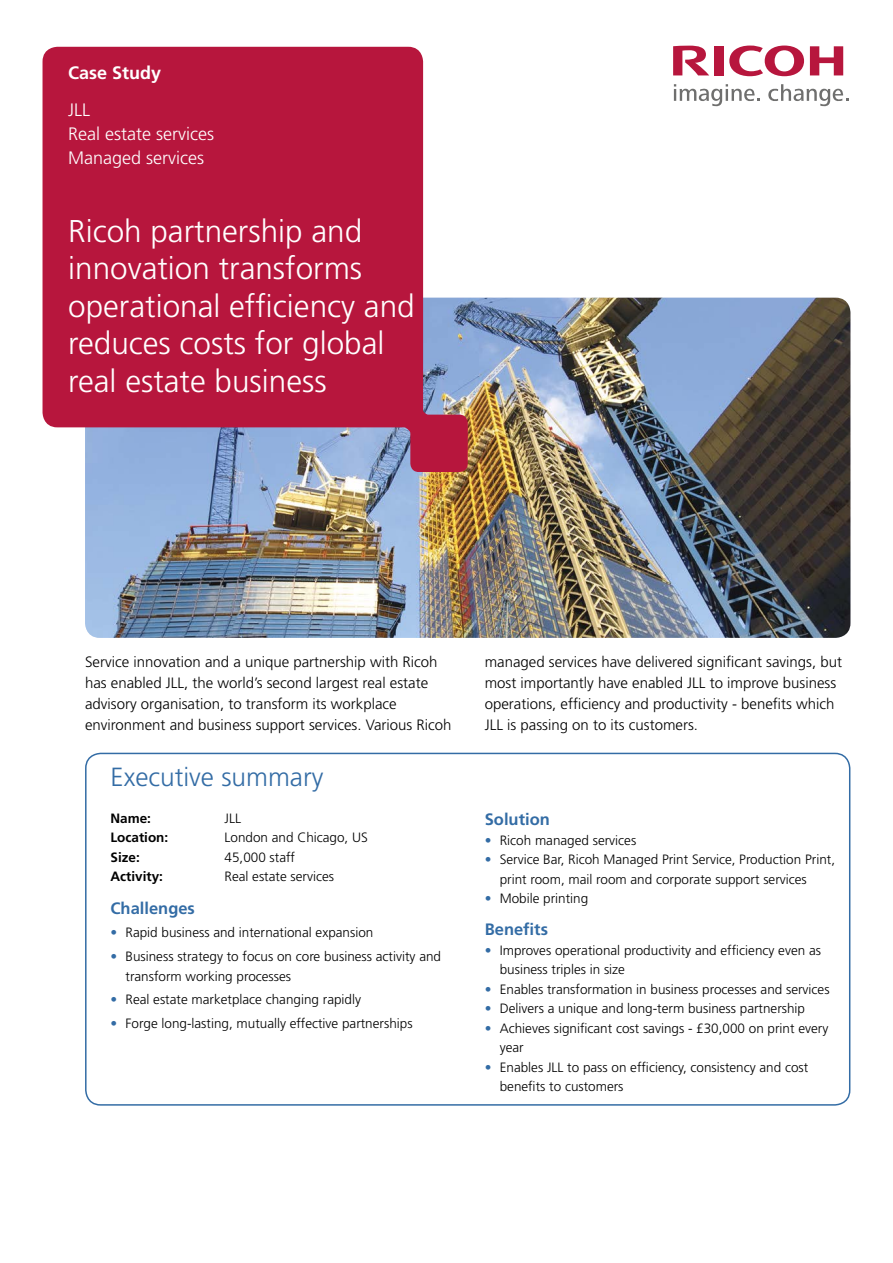
<style>
.page{position:relative;width:893px;height:1263px;background:#fff}
.page>*{position:absolute;margin:0;border:0;box-sizing:border-box;transform-origin:0 0}
.t1{font:300 31.5px/37.5px "Frutiger";color:#fff}
.t2{font:300 26.25px "Frutiger";color:#336ca5}
.t3{font:300 18px/24px "Frutiger";color:#fff}
.t4{font:700 18px "Frutiger";color:#fff}
.t5{font:700 16.5px "Frutiger";color:#336ca5}
.t6{font:300 15px/21px "Frutiger";color:#000}
.t7{font:300 13.5px/19.5px "Frutiger";color:#000}
.t8{font:700 13.5px "Frutiger";color:#000}
.s1{color:#336ca5}
</style>
<div class="page">
<img style="left:85px;top:298px;width:765px;height:340px">
<svg style="left:729px;top:46px;width:75px;height:30px"></svg>
<svg style="left:810px;top:46px;width:33px;height:29px"></svg>
<div style="left:714px;top:46px;width:10px;height:29px;background:#b7163d"></div>
<svg style="left:673px;top:46px;width:36px;height:29px"></svg>
<svg style="left:674px;top:84px;width:86px;height:23px"></svg>
<svg style="left:768px;top:84px;width:80px;height:23px"></svg>
<svg style="left:43px;top:47px;width:425px;height:425px;background:#b7375b"></svg>
<div style="left:85px;top:753px;width:765px;height:353px;border:2px solid #336ca5;border-radius:15px"></div>
<h3 class="t4" style="left:68px;top:62px;width:95px">Case Study</h3>
<h3 class="t3" style="left:68px;top:98px;width:147px">JLL<br>Real estate services<br>Managed services</h3>
<h1 class="t1" style="left:68px;top:212px;width:348px">Ricoh partnership and innovation transforms operational efficiency and reduces costs for global real estate business</h1>
<p class="t6" style="left:85px;top:651px;width:368px">Service innovation and a unique partnership with Ricoh has enabled JLL, the world’s second largest real estate advisory organisation, to transform its workplace environment and business support services. Various Ricoh</p>
<p class="t6" style="left:485px;top:651px;width:359px">managed services have delivered significant savings, but most importantly have enabled JLL to improve business operations, efficiency and productivity - benefits which JLL is passing on to its customers.</p>
<h2 class="t2" style="left:111px;top:762px;width:214px">Executive summary</h2>
<p class="t8" style="left:111px;top:810px;width:42px">Name:</p>
<p class="t7" style="left:225px;top:808px;width:18px">JLL</p>
<p class="t8" style="left:111px;top:830px;width:59px">Location:</p>
<p class="t7" style="left:225px;top:828px;width:145px">London and Chicago, US</p>
<p class="t8" style="left:111px;top:849px;width:31px">Size:</p>
<p class="t7" style="left:225px;top:847px;width:72px">45,000 staff</p>
<p class="t8" style="left:111px;top:869px;width:54px">Activity:</p>
<p class="t7" style="left:225px;top:867px;width:111px">Real estate services</p>
<p class="t5" style="left:111px;top:898px;width:86px">Challenges</p>
<p class="t7" style="left:111px;top:923px;width:264px"><span class="s1">•</span> Rapid business and international expansion</p>
<p class="t7" style="left:126px;top:947px;width:317px;text-indent:-15px"><span class="s1">•</span> Business strategy to focus on core business activity and transform working processes</p>
<p class="t7" style="left:111px;top:990px;width:252px"><span class="s1">•</span> Real estate marketplace changing rapidly</p>
<p class="t7" style="left:111px;top:1014px;width:304px"><span class="s1">•</span> Forge long-lasting, mutually effective partnerships</p>
<p class="t5" style="left:485px;top:810px;width:67px">Solution</p>
<p class="t7" style="left:485px;top:830px;width:153px"><span class="s1">•</span> Ricoh managed services</p>
<p class="t7" style="left:500px;top:850px;width:337px;text-indent:-15px"><span class="s1">•</span> Service Bar, Ricoh Managed Print Service, Production Print, print room, mail room and corporate support services</p>
<p class="t7" style="left:485px;top:889px;width:105px"><span class="s1">•</span> Mobile printing</p>
<p class="t5" style="left:485px;top:920px;width:65px">Benefits</p>
<p class="t7" style="left:500px;top:940px;width:323px;text-indent:-15px"><span class="s1">•</span> Improves operational productivity and efficiency even as business triples in size</p>
<p class="t7" style="left:485px;top:979px;width:346px"><span class="s1">•</span> Enables transformation in business processes and services</p>
<p class="t7" style="left:485px;top:999px;width:322px"><span class="s1">•</span> Delivers a unique and long-term business partnership</p>
<p class="t7" style="left:500px;top:1018px;width:330px;text-indent:-15px"><span class="s1">•</span> Achieves significant cost savings - £30,000 on print every year</p>
<p class="t7" style="left:500px;top:1057px;width:310px;text-indent:-15px"><span class="s1">•</span> Enables JLL to pass on efficiency, consistency and cost benefits to customers</p>
</div>
